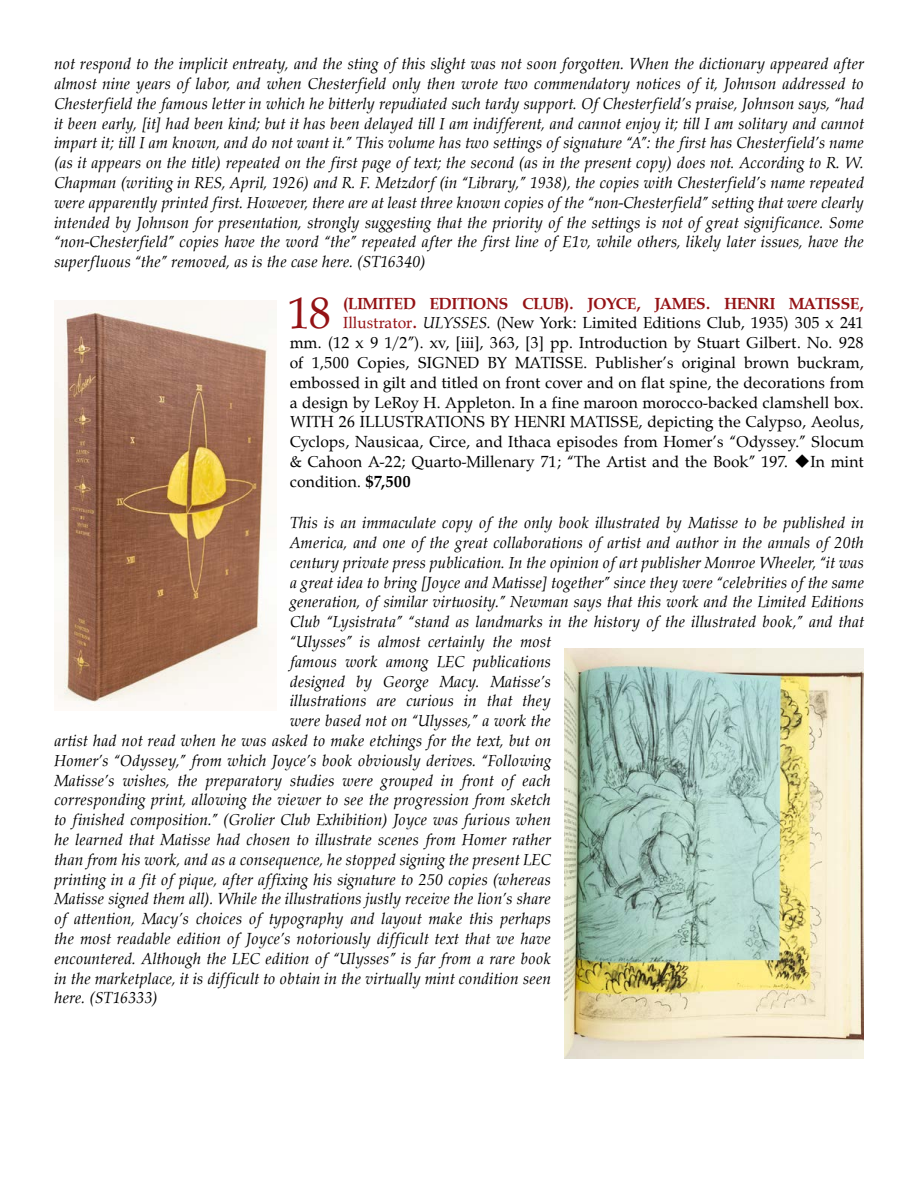
<style>
.page{position:relative;width:918px;height:1188px;background:#fff}
.page>*{position:absolute;margin:0;border:0;box-sizing:border-box;transform-origin:0 0}
.t1{font:45.75px "URW Palladio";color:#941215}
.t2{font:italic 16.5px/19.8px "URW Palladio";color:#000;text-align:justify}
.t3{font:16.5px "URW Palladio";color:#000}
.t4{font:700 16.5px "URW Palladio";color:#941215}
.s1{color:#941215}
.s2{font-weight:700;color:#941215}
.s3{font-style:italic}
.s4{font-weight:700}
</style>
<div class="page">
<img style="left:54px;top:300px;width:222px;height:407px">
<img style="left:564px;top:648px;width:300px;height:411px">
<p class="t2" style="left:54px;top:54px;width:812px">not respond to the implicit entreaty, and the sting of this slight was not soon forgotten. When the dictionary appeared after almost nine years of labor, and when Chesterfield only then wrote two commendatory notices of it, Johnson addressed to Chesterfield the famous letter in which he bitterly repudiated such tardy support. Of Chesterfield’s praise, Johnson says, “had it been early, [it] had been kind; but it has been delayed till I am indifferent, and cannot enjoy it; till I am solitary and cannot impart it; till I am known, and do not want it.” This volume has two settings of signature “A”: the first has Chesterfield’s name (as it appears on the title) repeated on the first page of text; the second (as in the present copy) does not. According to R. W.<br>Chapman (writing in RES, April, 1926) and R. F. Metzdorf (in “Library,” 1938), the copies with Chesterfield’s name repeated were apparently printed first. However, there are at least three known copies of the “non-Chesterfield” setting that were clearly intended by Johnson for presentation, strongly suggesting that the priority of the settings is not of great significance. Some “non-Chesterfield” copies have the word “the” repeated after the first line of E1v, while others, likely later issues, have the superfluous “the” removed, as is the case here. (ST16340)</p>
<h1 class="t1" style="left:287px;top:285px;width:46px">18</h1>
<p class="t4" style="left:343px;top:293px;width:522px">(LIMITED EDITIONS CLUB). JOYCE, JAMES. HENRI MATISSE,</p>
<p class="t3" style="left:343px;top:313px;width:522px"><span class="s1">Illustrator</span><span class="s2">.</span> <span class="s3">ULYSSES.</span> (New York: Limited Editions Club, 1935) 305 x 241</p>
<p class="t3" style="left:290px;top:333px;width:576px">mm. (12 x 9 1/2”). xv, [iii], 363, [3] pp. Introduction by Stuart Gilbert. No. 928</p>
<p class="t3" style="left:290px;top:352px;width:576px">of 1,500 Copies, SIGNED BY MATISSE. Publisher’s original brown buckram,</p>
<p class="t3" style="left:290px;top:372px;width:576px">embossed in gilt and titled on front cover and on flat spine, the decorations from</p>
<p class="t3" style="left:290px;top:392px;width:576px">a design by LeRoy H. Appleton. In a fine maroon morocco-backed clamshell box.</p>
<p class="t3" style="left:290px;top:412px;width:576px">WITH 26 ILLUSTRATIONS BY HENRI MATISSE, depicting the Calypso, Aeolus,</p>
<p class="t3" style="left:290px;top:432px;width:576px">Cyclops, Nausicaa, Circe, and Ithaca episodes from Homer’s “Odyssey.” Slocum</p>
<p class="t3" style="left:290px;top:451px;width:576px">&amp; Cahoon A-22; Quarto-Millenary 71; “The Artist and the Book” 197. ◆In mint</p>
<p class="t3" style="left:290px;top:471px;width:123px">condition. <span class="s4">$7,500</span></p>
<p class="t2" style="left:290px;top:513px;width:576px">This is an immaculate copy of the only book illustrated by Matisse to be published in</p>
<p class="t2" style="left:290px;top:533px;width:576px">America, and one of the great collaborations of artist and author in the annals of 20th</p>
<p class="t2" style="left:290px;top:553px;width:576px">century private press publication. In the opinion of art publisher Monroe Wheeler, “it was</p>
<p class="t2" style="left:290px;top:572px;width:576px">a great idea to bring [Joyce and Matisse] together” since they were “celebrities of the same</p>
<p class="t2" style="left:290px;top:592px;width:576px">generation, of similar virtuosity.” Newman says that this work and the Limited Editions</p>
<p class="t2" style="left:290px;top:612px;width:576px">Club “Lysistrata” “stand as landmarks in the history of the illustrated book,” and that</p>
<p class="t2" style="left:290px;top:632px;width:263px">“Ulysses” is almost certainly the most</p>
<p class="t2" style="left:290px;top:652px;width:263px">famous work among LEC publications</p>
<p class="t2" style="left:290px;top:671px;width:263px">designed by George Macy. Matisse’s</p>
<p class="t2" style="left:290px;top:691px;width:263px">illustrations are curious in that they</p>
<p class="t2" style="left:290px;top:711px;width:263px">were based not on “Ulysses,” a work the</p>
<p class="t2" style="left:54px;top:731px;width:498px">artist had not read when he was asked to make etchings for the text, but on</p>
<p class="t2" style="left:54px;top:751px;width:498px">Homer’s “Odyssey,” from which Joyce’s book obviously derives. “Following</p>
<p class="t2" style="left:54px;top:770px;width:498px">Matisse’s wishes, the preparatory studies were grouped in front of each</p>
<p class="t2" style="left:54px;top:790px;width:498px">corresponding print, allowing the viewer to see the progression from sketch</p>
<p class="t2" style="left:54px;top:810px;width:498px">to finished composition.” (Grolier Club Exhibition) Joyce was furious when</p>
<p class="t2" style="left:54px;top:830px;width:498px">he learned that Matisse had chosen to illustrate scenes from Homer rather</p>
<p class="t2" style="left:54px;top:850px;width:498px">than from his work, and as a consequence, he stopped signing the present LEC</p>
<p class="t2" style="left:54px;top:869px;width:498px">printing in a fit of pique, after affixing his signature to 250 copies (whereas</p>
<p class="t2" style="left:54px;top:889px;width:498px">Matisse signed them all). While the illustrations justly receive the lion’s share</p>
<p class="t2" style="left:54px;top:909px;width:498px">of attention, Macy’s choices of typography and layout make this perhaps</p>
<p class="t2" style="left:54px;top:929px;width:498px">the most readable edition of Joyce’s notoriously difficult text that we have</p>
<p class="t2" style="left:54px;top:949px;width:498px">encountered. Although the LEC edition of “Ulysses” is far from a rare book</p>
<p class="t2" style="left:54px;top:968px;width:498px">in the marketplace, it is difficult to obtain in the virtually mint condition seen</p>
<p class="t2" style="left:54px;top:988px;width:105px">here. (ST16333)</p>
</div>
